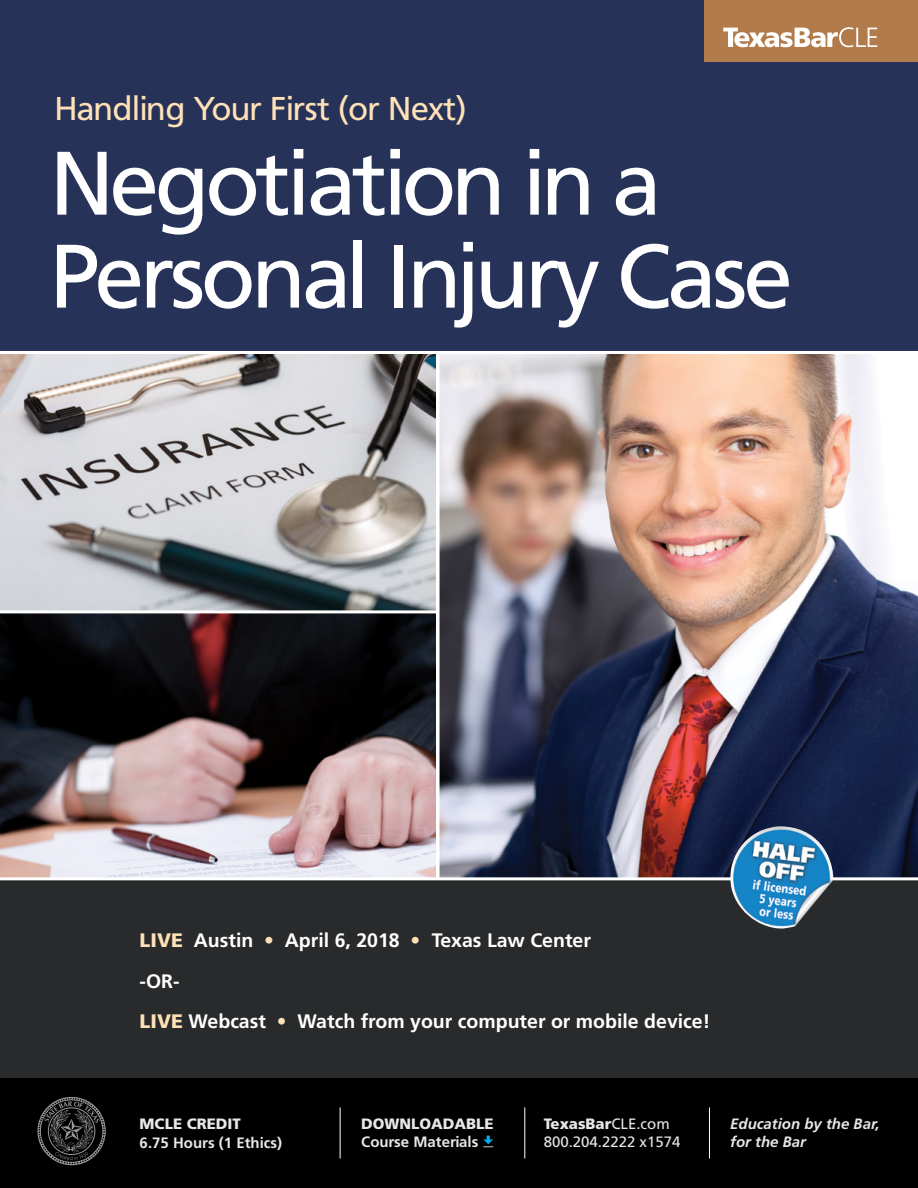
<style>
.page{position:relative;width:918px;height:1188px;background:#fff}
.page>*{position:absolute;margin:0;border:0;box-sizing:border-box;transform-origin:0 0}
.t1{font:90px/93px "Frutiger LT Std";letter-spacing:-.05em;color:#fff}
.t2{font:33px "Frutiger LT Std";letter-spacing:-.035em;color:#ffe1b7}
.t3{font:700 19.5px/40.5px "Frutiger LT Std";color:#fff}
.t4{font:700 15px "Frutiger LT Std";color:#e6e7e8}
.t5{font:15px/18px "Frutiger LT Std";color:#e6e7e8}
.t6{font:italic 700 15px/18px "Frutiger LT Std";color:#e6e7e8}
.t7{font:900 15px "Frutiger LT Std";color:#e6e7e8}
.s1{font-weight:900;color:#ffe1b7}
.s2{font-weight:900}
</style>
<div class="page">
<div style="left:0;top:0;width:918px;height:351px;background:#263258"></div>
<div style="left:704px;top:0;width:214px;height:62px;background:#b27b4b"></div>
<svg style="left:723px;top:27px;width:154px;height:20px"></svg>
<div style="left:0;top:1077px;width:918px;height:111px;background:#000"></div>
<hr style="left:340px;top:1107px;width:1px;height:51px;background:#fff">
<hr style="left:524px;top:1107px;width:1px;height:51px;background:#fff">
<hr style="left:709px;top:1107px;width:1px;height:51px;background:#fff">
<svg style="left:38px;top:1097px;width:68px;height:68px"></svg>
<svg style="left:483px;top:1136px;width:10px;height:11px"></svg>
<div style="left:0;top:880px;width:918px;height:198px;background:#282a2b"></div>
<img style="left:0;top:354px;width:436px;height:256px">
<img style="left:440px;top:354px;width:478px;height:523px">
<img style="left:0;top:613px;width:436px;height:264px">
<img style="left:729px;top:826px;width:106px;height:103px">
<h2 class="t2" style="left:54px;top:90px;width:414px">Handling Your First (or Next)</h2>
<h1 class="t1" style="left:50px;top:137px;width:745px">Negotiation in a<br>Personal Injury Case</h1>
<p class="t3" style="left:140px;top:920px;width:572px"><span class="s1">LIVE</span> Austin <span class="s1">•</span> April 6, 2018 <span class="s1">•</span> Texas Law Center<br>-OR-<br><span class="s1">LIVE</span> Webcast <span class="s1">•</span> Watch from your computer or mobile device!</p>
<p class="t7" style="left:140px;top:1115px;width:103px">MCLE CREDIT</p>
<p class="t4" style="left:140px;top:1134px;width:144px">6.75 Hours (1 Ethics)</p>
<p class="t7" style="left:361px;top:1115px;width:134px">DOWNLOADABLE</p>
<p class="t4" style="left:361px;top:1133px;width:119px">Course Materials</p>
<p class="t5" style="left:544px;top:1115px;width:138px"><span class="s2">TexasBar</span>CLE.com<br>800.204.2222 x1574</p>
<p class="t6" style="left:730px;top:1115px;width:151px">Education by the Bar, for the Bar</p>
</div>
